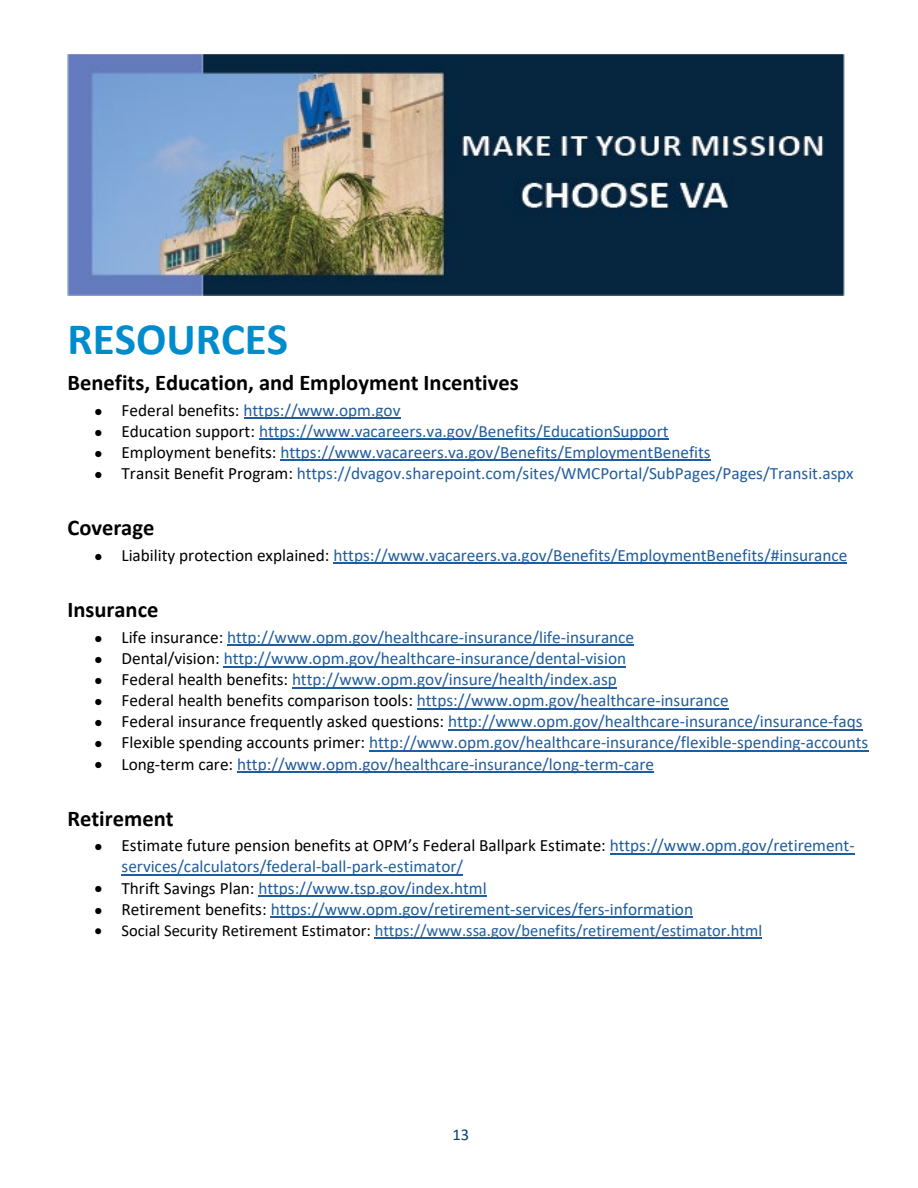
<style>
.page{position:relative;width:918px;height:1188px;background:#fff}
.page>*{position:absolute;margin:0;border:0;box-sizing:border-box;transform-origin:0 0}
.t1{font:700 45px "Calibri";color:#008ccc}
.t2{font:700 22.5px "Calibri";color:#000}
.t3{font:17.25px/21px "Calibri";color:#205d9e}
.t4{font:16.5px "Calibri";color:#205d9e}
.t5{font:16.5px "Calibri";color:#004279}
.s1{color:#000}
</style>
<div class="page">
<hr style="left:244px;top:418px;width:156px;height:1px;background:#205d9e">
<hr style="left:259px;top:439px;width:410px;height:1px;background:#205d9e">
<hr style="left:280px;top:460px;width:431px;height:1px;background:#205d9e">
<hr style="left:334px;top:563px;width:513px;height:1px;background:#205d9e">
<hr style="left:227px;top:645px;width:407px;height:1px;background:#205d9e">
<hr style="left:224px;top:666px;width:402px;height:1px;background:#205d9e">
<hr style="left:292px;top:687px;width:325px;height:1px;background:#205d9e">
<hr style="left:417px;top:708px;width:312px;height:1px;background:#205d9e">
<hr style="left:448px;top:729px;width:415px;height:1px;background:#205d9e">
<hr style="left:369px;top:750px;width:499px;height:1px;background:#205d9e">
<hr style="left:237px;top:771px;width:417px;height:2px;background:#205d9e">
<hr style="left:610px;top:853px;width:245px;height:1px;background:#205d9e">
<hr style="left:122px;top:874px;width:341px;height:2px;background:#205d9e">
<hr style="left:258px;top:896px;width:229px;height:1px;background:#205d9e">
<hr style="left:271px;top:917px;width:422px;height:1px;background:#205d9e">
<hr style="left:375px;top:938px;width:387px;height:1px;background:#205d9e">
<img style="left:68px;top:54px;width:777px;height:242px">
<h1 class="t1" style="left:68px;top:307px;width:222px">RESOURCES</h1>
<h2 class="t2" style="left:68px;top:367px;width:453px">Benefits, Education, and Employment Incentives</h2>
<p class="t3" style="left:94px;top:399px;width:308px"><span class="s1">• Federal benefits:</span> https://www.opm.gov</p>
<p class="t3" style="left:94px;top:420px;width:576px"><span class="s1">• Education support:</span> https://www.vacareers.va.gov/Benefits/EducationSupport</p>
<p class="t3" style="left:94px;top:441px;width:618px"><span class="s1">• Employment benefits:</span> https://www.vacareers.va.gov/Benefits/EmploymentBenefits</p>
<p class="t3" style="left:94px;top:462px;width:761px"><span class="s1">• Transit Benefit Program:</span> https://dvagov.sharepoint.com/sites/WMCPortal/SubPages/Pages/Transit.aspx</p>
<h2 class="t2" style="left:68px;top:512px;width:88px">Coverage</h2>
<p class="t3" style="left:94px;top:544px;width:754px"><span class="s1">• Liability protection explained:</span> https://www.vacareers.va.gov/Benefits/EmploymentBenefits/#insurance</p>
<h2 class="t2" style="left:68px;top:594px;width:92px">Insurance</h2>
<p class="t3" style="left:94px;top:626px;width:541px"><span class="s1">• Life insurance:</span> http://www.opm.gov/healthcare-insurance/life-insurance</p>
<p class="t3" style="left:94px;top:647px;width:533px"><span class="s1">• Dental/vision:</span> http://www.opm.gov/healthcare-insurance/dental-vision</p>
<p class="t3" style="left:94px;top:668px;width:524px"><span class="s1">• Federal health benefits:</span> http://www.opm.gov/insure/health/index.asp</p>
<p class="t3" style="left:94px;top:689px;width:636px"><span class="s1">• Federal health benefits comparison tools:</span> https://www.opm.gov/healthcare-insurance</p>
<p class="t3" style="left:94px;top:711px;width:769px"><span class="s1">• Federal insurance frequently asked questions:</span> http://www.opm.gov/healthcare-insurance/insurance-faqs</p>
<p class="t3" style="left:94px;top:732px;width:775px"><span class="s1">• Flexible spending accounts primer:</span> http://www.opm.gov/healthcare-insurance/flexible-spending-accounts</p>
<p class="t3" style="left:94px;top:753px;width:561px"><span class="s1">• Long-term care:</span> http://www.opm.gov/healthcare-insurance/long-term-care</p>
<h2 class="t2" style="left:68px;top:802px;width:108px">Retirement</h2>
<p class="t3" style="left:122px;top:835px;width:735px;text-indent:-27px"><span class="s1">• Estimate future pension benefits at OPM’s Federal Ballpark Estimate:</span> https://www.opm.gov/retirement&shy;services/calculators/federal-ball-park-estimator/</p>
<p class="t3" style="left:94px;top:877px;width:394px"><span class="s1">• Thrift Savings Plan:</span> https://www.tsp.gov/index.html</p>
<p class="t3" style="left:94px;top:898px;width:600px"><span class="s1">• Retirement benefits:</span> https://www.opm.gov/retirement-services/fers-information</p>
<p class="t4" style="left:94px;top:919px;width:669px"><span class="s1">• Social Security Retirement Estimator:</span> https://www.ssa.gov/benefits/retirement/estimator.html</p>
<p class="t5" style="left:453px;top:1123px;width:18px">13</p>
</div>
